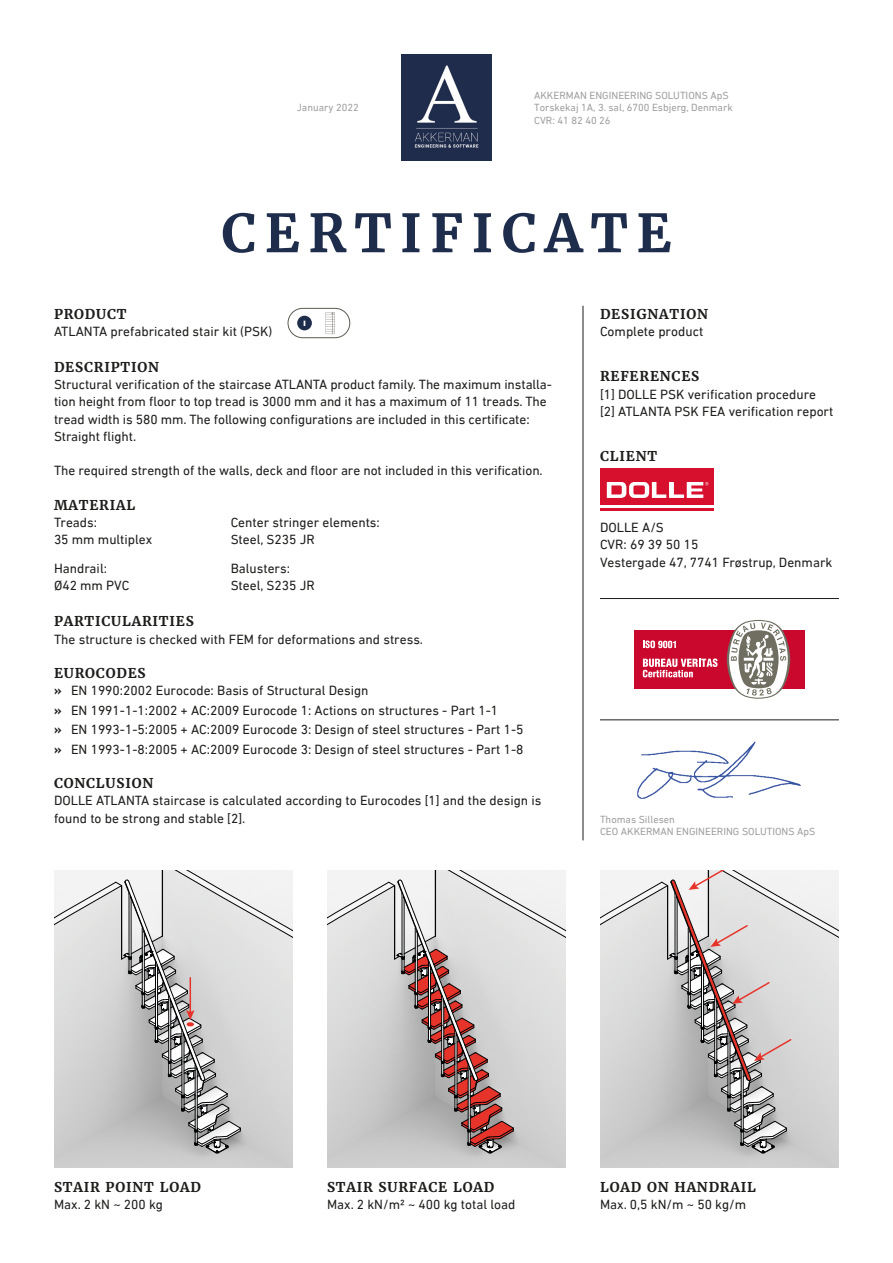
<style>
.page{position:relative;width:893px;height:1263px;background:#fff}
.page>*{position:absolute;margin:0;border:0;box-sizing:border-box;transform-origin:0 0}
.t1{font:700 52.5px "Merriweather";letter-spacing:.16em;color:#1f2d4c}
.t2{font:13.5px/17.2px "DIN Next LT Pro";color:#1d1d1b}
.t3{font:700 13.5px "Merriweather";letter-spacing:.06em;color:#1d1d1b}
.t4{font:10.5px/12.6px "DIN Next LT Pro";color:#9f9f9f}
.t5{font:900 7.8px "DIN Next LT Pro";color:#fff}
.s1{font-weight:700}
</style>
<div class="page">
<div style="left:600px;top:1153px;width:239px;height:15px;background:#cecdcd"></div>
<svg style="left:600px;top:870px;width:239px;height:283px;background:#cbc9c9"></svg>
<div style="left:327px;top:1153px;width:239px;height:15px;background:#cecdcd"></div>
<svg style="left:327px;top:870px;width:239px;height:283px;background:#cbc3c3"></svg>
<hr style="left:394px;top:885px;width:1px;height:74px;background:#020304">
<hr style="left:435px;top:870px;width:1px;height:66px;background:#020304">
<div style="left:54px;top:1153px;width:239px;height:15px;background:#cecdcd"></div>
<svg style="left:54px;top:870px;width:239px;height:283px;background:#cccbcb"></svg>
<img style="left:401px;top:54px;width:91px;height:106px">
<div style="left:600px;top:469px;width:114px;height:42px;background:#d7102d"></div>
<hr style="left:600px;top:505px;width:114px;height:3px;background:#fff">
<svg style="left:607px;top:482px;width:101px;height:16px"></svg>
<hr style="left:583px;top:306px;width:1px;height:534px;background:#1d1d1b">
<div style="left:634px;top:630px;width:170px;height:58px;background:#ca082e"></div>
<svg style="left:727px;top:620px;width:63px;height:79px"></svg>
<svg style="left:643px;top:640px;width:33px;height:8px"></svg>
<svg style="left:643px;top:658px;width:74px;height:19px"></svg>
<hr style="left:600px;top:598px;width:239px;height:1px;background:#1d1d1b">
<hr style="left:600px;top:720px;width:239px;height:1px;background:#1d1d1b">
<div style="left:288px;top:308px;width:62px;height:30px;border:1px solid #5e5a52;border-radius:15px"></div>
<svg style="left:326px;top:312px;width:9px;height:22px"></svg>
<div style="left:297px;top:316px;width:15px;height:14px;background:#1f2d4c;border-radius:50%"></div>
<img style="left:637px;top:741px;width:164px;height:58px">
<p class="t4" style="left:297px;top:101px;width:64px">January 2022</p>
<p class="t4" style="left:534px;top:88px;width:196px">AKKERMAN ENGINEERING SOLUTIONS ApS</p>
<p class="t4" style="left:534px;top:101px;width:200px">Torskekaj 1A, 3. sal, 6700 Esbjerg, Denmark</p>
<p class="t4" style="left:534px;top:114px;width:78px">CVR: 41 82 40 26</p>
<p class="t1" style="left:221px;top:200px;width:452px">CERTIFICATE</p>
<p class="t3" style="left:54px;top:305px;width:74px">PRODUCT</p>
<p class="t2" style="left:54px;top:323px;width:220px">ATLANTA prefabricated stair kit (PSK)</p>
<p class="t5" style="left:303px;top:319px;width:4px">I</p>
<p class="t3" style="left:54px;top:358px;width:106px">DESCRIPTION</p>
<p class="t2" style="left:54px;top:376px;width:499px">Structural verification of the staircase ATLANTA product family. The maximum installa&shy;tion height from floor to top tread is 3000 mm and it has a maximum of 11 treads. The tread width is 580 mm. The following configurations are included in this certificate:<br>Straight flight.</p>
<p class="t2" style="left:54px;top:462px;width:490px">The required strength of the walls, deck and floor are not included in this verification.</p>
<p class="t3" style="left:54px;top:496px;width:83px">MATERIAL</p>
<p class="t2" style="left:54px;top:514px;width:45px">Treads:</p>
<p class="t2" style="left:54px;top:531px;width:100px">35 mm multiplex</p>
<p class="t2" style="left:54px;top:559px;width:55px">Handrail:</p>
<p class="t2" style="left:54px;top:577px;width:77px">Ø42 mm PVC</p>
<p class="t2" style="left:231px;top:514px;width:151px">Center stringer elements:</p>
<p class="t2" style="left:231px;top:531px;width:86px">Steel, S235 JR</p>
<p class="t2" style="left:231px;top:559px;width:61px">Balusters:</p>
<p class="t2" style="left:231px;top:577px;width:86px">Steel, S235 JR</p>
<p class="t3" style="left:54px;top:613px;width:141px">PARTICULARITIES</p>
<p class="t2" style="left:54px;top:630px;width:371px">The structure is checked with FEM for deformations and stress.</p>
<p class="t3" style="left:54px;top:665px;width:93px">EUROCODES</p>
<p class="t2" style="left:54px;top:682px;width:316px"><span class="s1">»</span> EN 1990:2002 Eurocode: Basis of Structural Design</p>
<p class="t2" style="left:54px;top:701px;width:446px"><span class="s1">»</span> EN 1991-1-1:2002 + AC:2009 Eurocode 1: Actions on structures - Part 1-1</p>
<p class="t2" style="left:54px;top:721px;width:471px"><span class="s1">»</span> EN 1993-1-5:2005 + AC:2009 Eurocode 3: Design of steel structures - Part 1-5</p>
<p class="t2" style="left:54px;top:740px;width:471px"><span class="s1">»</span> EN 1993-1-8:2005 + AC:2009 Eurocode 3: Design of steel structures - Part 1-8</p>
<p class="t3" style="left:54px;top:775px;width:101px">CONCLUSION</p>
<p class="t2" style="left:54px;top:792px;width:489px">DOLLE ATLANTA staircase is calculated according to Eurocodes [1] and the design is found to be strong and stable [2].</p>
<p class="t3" style="left:600px;top:305px;width:109px">DESIGNATION</p>
<p class="t2" style="left:600px;top:323px;width:105px">Complete product</p>
<p class="t3" style="left:600px;top:368px;width:101px">REFERENCES</p>
<p class="t2" style="left:600px;top:385px;width:218px">[1] DOLLE PSK verification procedure</p>
<p class="t2" style="left:600px;top:403px;width:235px">[2] ATLANTA PSK FEA verification report</p>
<p class="t3" style="left:600px;top:448px;width:59px">CLIENT</p>
<p class="t2" style="left:600px;top:519px;width:65px">DOLLE A/S</p>
<p class="t2" style="left:600px;top:536px;width:234px">CVR: 69 39 50 15<br>Vestergade 47, 7741 Frøstrup, Denmark</p>
<p class="t4" style="left:600px;top:813px;width:217px">Thomas Sillesen<br>CEO AKKERMAN ENGINEERING SOLUTIONS ApS</p>
<p class="t3" style="left:54px;top:1178px;width:148px">STAIR POINT LOAD</p>
<p class="t2" style="left:54px;top:1195px;width:111px">Max. 2 kN ~ 200 kg</p>
<p class="t3" style="left:327px;top:1178px;width:169px">STAIR SURFACE LOAD</p>
<p class="t2" style="left:327px;top:1195px;width:190px">Max. 2 kN/m2 ~ 400 kg total load</p>
<p class="t3" style="left:600px;top:1178px;width:157px">LOAD ON HANDRAIL</p>
<p class="t2" style="left:600px;top:1195px;width:148px">Max. 0,5 kN/m ~ 50 kg/m</p>
</div>
